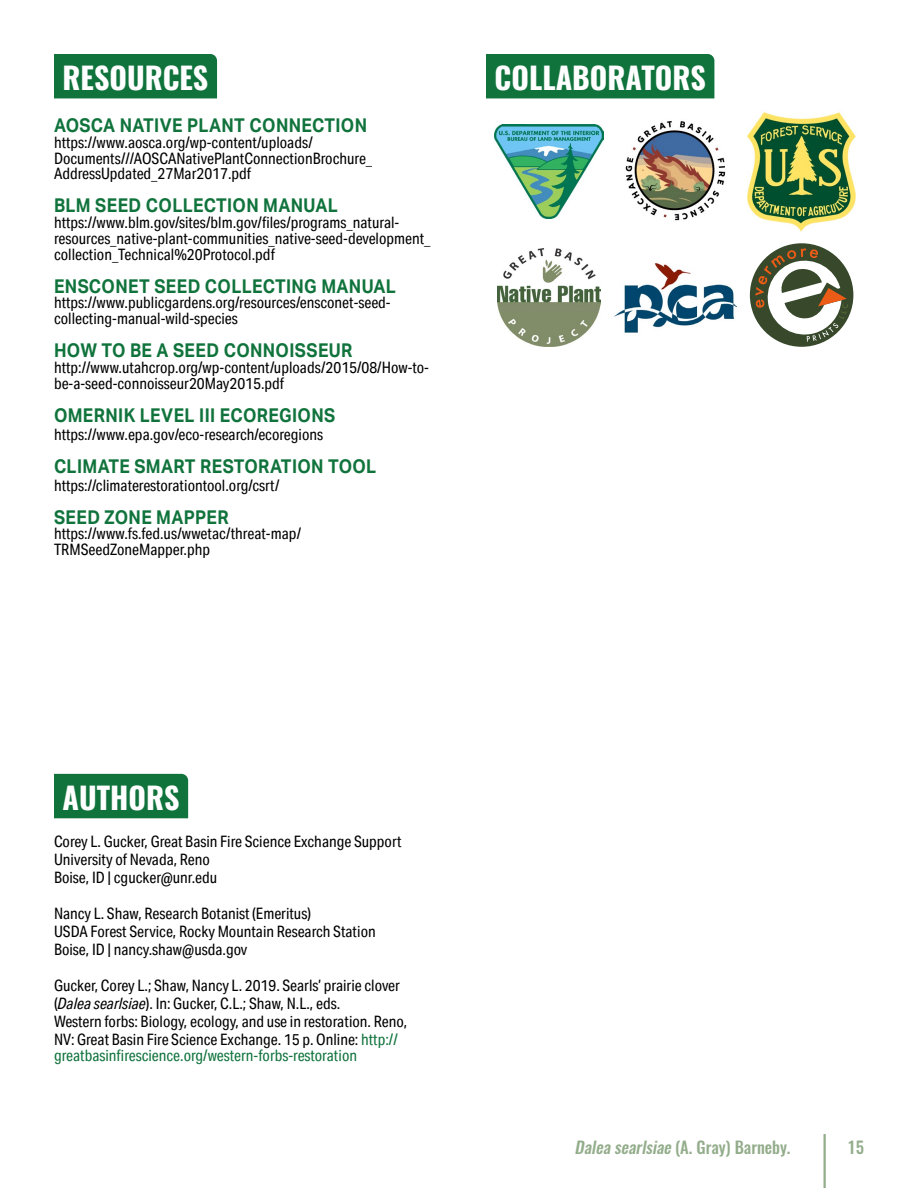
<style>
.page{position:relative;width:918px;height:1188px;background:#fff}
.page>*{position:absolute;margin:0;border:0;box-sizing:border-box;transform-origin:0 0}
.GREEN{font:700 30px "Oswald";color:#fff}
.Hyperlink_Headers{font:700 18.9px "Aktiv Grotesk";letter-spacing:.02em;color:#10733c;scale:.91 1}
.t1{font:500 16.5px "Oswald";color:#93ad8b}
.End_Text{font:15.75px/15.8px "Aktiv Grotesk Cd";color:#000}
.t2{font:15.75px/15.8px "Aktiv Grotesk Cd";color:#10733c}
.s1{font-style:italic}
.s2{color:#000}
</style>
<div class="page">
<hr style="left:824px;top:1134px;width:2px;height:54px;background:#93ad8b">
<div style="left:54px;top:54px;width:163px;height:44px;background:#10733c"></div>
<div style="left:54px;top:774px;width:134px;height:44px;background:#10733c"></div>
<div style="left:486px;top:54px;width:228px;height:44px;background:#10733c"></div>
<img style="left:495px;top:124px;width:109px;height:95px">
<img style="left:625px;top:121px;width:101px;height:100px">
<img style="left:747px;top:112px;width:109px;height:120px">
<img style="left:497px;top:249px;width:104px;height:98px">
<img style="left:615px;top:263px;width:121px;height:70px">
<div style="left:750px;top:243px;width:103px;height:104px;background:#37482b;border-radius:50%"></div>
<svg style="left:755px;top:248px;width:93px;height:94px"></svg>
<h1 class="GREEN" style="left:63px;top:62px;width:147px">RESOURCES</h1>
<h2 class="Hyperlink_Headers" style="left:54px;top:115px;width:346px">AOSCA NATIVE PLANT CONNECTION</h2>
<p class="End_Text" style="left:54px;top:134px;width:320px">https://www.aosca.org/wp-content/uploads/<br>Documents///AOSCANativePlantConnectionBrochure_<br>AddressUpdated_27Mar2017.pdf</p>
<h2 class="Hyperlink_Headers" style="left:54px;top:195px;width:313px">BLM SEED COLLECTION MANUAL</h2>
<p class="End_Text" style="left:54px;top:215px;width:378px">https://www.blm.gov/sites/blm.gov/files/programs_natural&shy;resources_native-plant-communities_native-seed-development_ collection_Technical%20Protocol.pdf</p>
<h2 class="Hyperlink_Headers" style="left:54px;top:275px;width:377px">ENSCONET SEED COLLECTING MANUAL</h2>
<p class="End_Text" style="left:54px;top:295px;width:338px">https://www.publicgardens.org/resources/ensconet-seed&shy;collecting-manual-wild-species</p>
<h2 class="Hyperlink_Headers" style="left:54px;top:340px;width:329px">HOW TO BE A SEED CONNOISSEUR</h2>
<p class="End_Text" style="left:54px;top:359px;width:376px">http://www.utahcrop.org/wp-content/uploads/2015/08/How-to&shy;be-a-seed-connoisseur20May2015.pdf</p>
<h2 class="Hyperlink_Headers" style="left:54px;top:404px;width:311px">OMERNIK LEVEL III ECOREGIONS</h2>
<p class="End_Text" style="left:54px;top:426px;width:271px">https://www.epa.gov/eco-research/ecoregions</p>
<h2 class="Hyperlink_Headers" style="left:54px;top:455px;width:356px">CLIMATE SMART RESTORATION TOOL</h2>
<p class="End_Text" style="left:54px;top:477px;width:227px">https://climaterestorationtool.org/csrt/</p>
<h2 class="Hyperlink_Headers" style="left:54px;top:506px;width:194px">SEED ZONE MAPPER</h2>
<p class="End_Text" style="left:54px;top:526px;width:249px">https://www.fs.fed.us/wwetac/threat-map/<br>TRMSeedZoneMapper.php</p>
<h1 class="GREEN" style="left:495px;top:62px;width:213px">COLLABORATORS</h1>
<h1 class="GREEN" style="left:63px;top:782px;width:118px">AUTHORS</h1>
<p class="End_Text" style="left:54px;top:834px;width:349px">Corey L. Gucker, Great Basin Fire Science Exchange Support</p>
<p class="End_Text" style="left:54px;top:852px;width:157px">University of Nevada, Reno</p>
<p class="End_Text" style="left:54px;top:870px;width:165px">Boise, ID | cgucker@unr.edu</p>
<p class="End_Text" style="left:54px;top:906px;width:258px">Nancy L. Shaw, Research Botanist (Emeritus)</p>
<p class="End_Text" style="left:54px;top:924px;width:323px">USDA Forest Service, Rocky Mountain Research Station</p>
<p class="End_Text" style="left:54px;top:942px;width:195px">Boise, ID | nancy.shaw@usda.gov</p>
<p class="End_Text" style="left:54px;top:978px;width:347px">Gucker, Corey L.; Shaw, Nancy L. 2019. Searls’ prairie clover</p>
<p class="End_Text" style="left:54px;top:996px;width:288px">(<span class="s1">Dalea searlsiae</span>). In: Gucker, C.L.; Shaw, N.L., eds.</p>
<p class="End_Text" style="left:54px;top:1014px;width:355px">Western forbs: Biology, ecology, and use in restoration. Reno,</p>
<p class="t2" style="left:54px;top:1032px;width:345px"><span class="s2">NV: Great Basin Fire Science Exchange. 15 p. Online:</span> http:// greatbasinfirescience.org/western-forbs-restoration</p>
<p class="t1" style="left:575px;top:1138px;width:217px"><span class="s1">Daleasearlsiae</span>(A. Gray) Barneby.</p>
<p class="t1" style="left:847px;top:1138px;width:18px">15</p>
</div>
